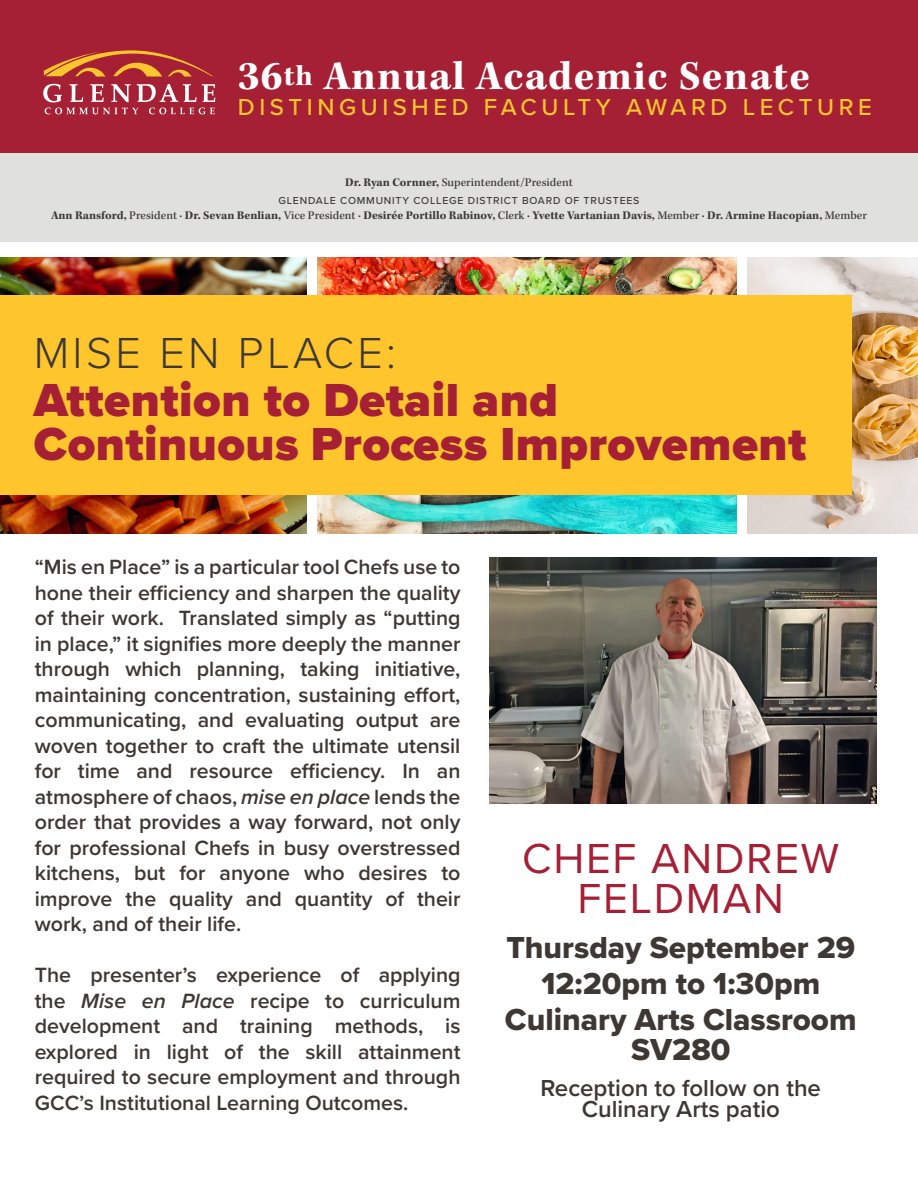
<style>
.page{position:relative;width:918px;height:1188px;background:#fff}
.page>*{position:absolute;margin:0;border:0;box-sizing:border-box;transform-origin:0 0}
.t1{font:900 48px/43.5px "Proxima Nova";letter-spacing:.01em;color:#a62035}
.t2{font:300 45px "Proxima Nova";letter-spacing:.075em;color:#3e3835}
.t3{font:43.5px/40.5px "Proxima Nova";letter-spacing:.04em;color:#a62035;text-align:center}
.t4{font:700 42px "Kepler Std";letter-spacing:.03em;color:#fff}
.t5{font:31.5px/30px "Proxima Nova Extrabld";color:#3e3835;text-align:center}
.t6{font:600 24px "Proxima Nova";color:#3e3835}
.t7{font:500 24px "Proxima Nova";letter-spacing:.19em;color:#fec52e}
.t8{font:600 21.3px/25.5px "Proxima Nova";color:#3e3835;text-align:justify}
.t9{font:700 12px "Kepler Std";color:#3e3835}
.t10{font:500 12px "Kepler Std";color:#3e3835}
.t11{font:500 10.5px "Proxima Nova";letter-spacing:.075em;color:#3e3835}
.s1{font-size:30px}
.s2{font-weight:700}
.s3{font-weight:500}
.s4{font-weight:600}
.s5{font-style:italic}
</style>
<div class="page">
<img style="left:0;top:257px;width:307px;height:277px">
<img style="left:318px;top:257px;width:419px;height:277px">
<img style="left:747px;top:257px;width:171px;height:277px">
<div style="left:0;top:0;width:918px;height:153px;background:#a62035"></div>
<div style="left:0;top:153px;width:918px;height:89px;background:#e0e1df"></div>
<img style="left:490px;top:557px;width:386px;height:247px">
<svg style="left:44px;top:50px;width:169px;height:27px"></svg>
<svg style="left:43px;top:84px;width:19px;height:18px"></svg>
<svg style="left:69px;top:84px;width:14px;height:18px"></svg>
<svg style="left:90px;top:84px;width:14px;height:18px"></svg>
<svg style="left:111px;top:84px;width:20px;height:18px"></svg>
<svg style="left:137px;top:84px;width:78px;height:18px"></svg>
<svg style="left:45px;top:108px;width:93px;height:6px"></svg>
<svg style="left:149px;top:108px;width:66px;height:6px"></svg>
<div style="left:0;top:296px;width:851px;height:199px;background:#fec52c"></div>
<p class="t4" style="left:238px;top:52px;width:574px">36<span class="s1">th</span> Annual Academic Senate</p>
<p class="t7" style="left:238px;top:89px;width:635px">DISTINGUISHED FACULTY AWARD LECTURE</p>
<p class="t10" style="left:345px;top:175px;width:229px"><span class="s2">Dr. Ryan Cornner,</span> Superintendent/President</p>
<p class="t11" style="left:279px;top:192px;width:362px">GLENDALE COMMUNITY COLLEGE DISTRICT BOARD OF TRUSTEES</p>
<p class="t9" style="left:51px;top:208px;width:817px">Ann Ransford, <span class="s3">President</span> <span class="s4">·</span> Dr. Sevan Benlian, <span class="s3">Vice President</span> <span class="s4">·</span> Desirée Portillo Rabinov, <span class="s3">Clerk</span> <span class="s4">·</span> Yvette Vartanian Davis, <span class="s3">Member</span> <span class="s4">·</span> Dr. Armine Hacopian, <span class="s3">Member</span></p>
<p class="t2" style="left:34px;top:320px;width:364px">MISE EN PLACE:</p>
<p class="t1" style="left:34px;top:378px;width:774px">Attention to Detail and<br>Continuous Process Improvement</p>
<p class="t8" style="left:35px;top:554px;width:427px">“Mis en Place” is a particular tool Chefs use to hone their efficiency and sharpen the quality of their work. Translated simply as “putting in place,” it signifies more deeply the manner through which planning, taking initiative, maintaining concentration, sustaining effort, communicating, and evaluating output are woven together to craft the ultimate utensil for time and resource efficiency. In an atmosphere of chaos, <span class="s5">mise en place</span> lends the order that provides a way forward, not only for professional Chefs in busy overstressed kitchens, but for anyone who desires to improve the quality and quantity of their work, and of their life.</p>
<p class="t8" style="left:35px;top:962px;width:427px">The presenter’s experience of applying the <span class="s5">Mise en Place</span> recipe to curriculum development and training methods, is explored in light of the skill attainment required to secure employment and through GCC’s Institutional Learning Outcomes.</p>
<p class="t3" style="left:522px;top:836px;width:319px">CHEF ANDREW<br>FELDMAN</p>
<p class="t5" style="left:506px;top:932px;width:350px">Thursday September 29</p>
<p class="t5" style="left:541px;top:968px;width:280px">12:20pm to 1:30pm</p>
<p class="t5" style="left:505px;top:1004px;width:353px">Culinary Arts Classroom<br>SV280</p>
<p class="t6" style="left:541px;top:1070px;width:282px">Reception to follow on the</p>
<p class="t6" style="left:582px;top:1091px;width:200px">Culinary Arts patio</p>
</div>
